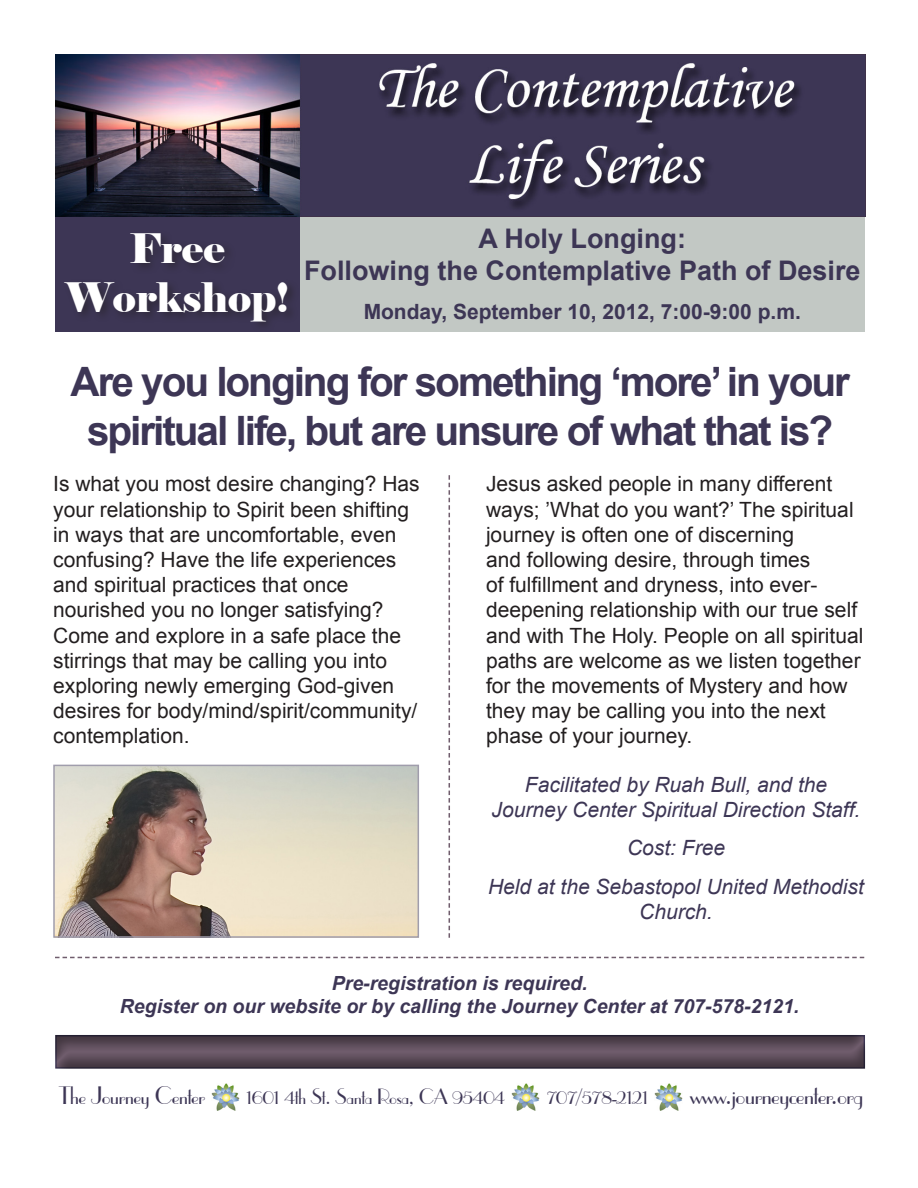
<style>
.page{position:relative;width:918px;height:1188px;background:#fff}
.page>*{position:absolute;margin:0;border:0;box-sizing:border-box;transform-origin:0 0}
.t1{font:700 40.5px/48.6px "Arial";letter-spacing:-.05em;color:#3d3655;text-align:center}
.t2{font:40.5px/48.6px "Elephant";color:#fff;text-align:center}
.t3{font:700 27px "Arial";color:#3d3655}
.t4{font:27px "Parisian BT";letter-spacing:-.03em;color:#3d3655}
.t5{font:24px "Parisian BT";letter-spacing:-.03em;color:#3d3655}
.t6{font:21px/25.2px "Arial";color:#231f20}
.t7{font:italic 21px/25.2px "Arial";color:#3d3655;text-align:center}
.t8{font:21px "Parisian BT";letter-spacing:-.03em;color:#3d3655}
.t9{font:700 21px "Arial";color:#3d3655}
.t10{font:italic 700 19.5px "Arial";color:#3d3655}
</style>
<div class="page">
<div style="left:300px;top:217px;width:565px;height:115px;background:#c2c8c4"></div>
<div style="left:55px;top:216px;width:244px;height:116px;background:#3d3655"></div>
<img style="left:55px;top:55px;width:810px;height:162px">
<img style="left:211px;top:1083px;width:29px;height:27px">
<img style="left:511px;top:1083px;width:29px;height:27px">
<img style="left:654px;top:1083px;width:29px;height:27px">
<div style="left:54px;top:1033px;width:813px;height:37px;background:#231f20;opacity:.5"></div>
<svg style="left:55px;top:957px;width:809px;height:1px"></svg>
<div style="left:63px;top:230px;width:236px;height:103px;background:#231f20;opacity:.5"></div>
<svg style="left:449px;top:475px;width:1px;height:463px"></svg>
<img style="left:56px;top:768px;width:360px;height:167px">
<div style="left:53px;top:765px;width:366px;height:173px;border:2px solid #a09dac"></div>
<p class="t2" style="left:65px;top:225px;width:226px">Free<br>Workshop!</p>
<p class="t3" style="left:479px;top:220px;width:209px">A Holy Longing:</p>
<p class="t3" style="left:304px;top:252px;width:558px">Following the Contemplative Path of Desire</p>
<p class="t9" style="left:364px;top:297px;width:439px">Monday, September 10, 2012, 7:00-9:00 p.m.</p>
<p class="t1" style="left:71px;top:359px;width:781px">Are you longing for something ‘more’ in your spiritual life, but are unsure of what that is?</p>
<p class="t6" style="left:53px;top:472px;width:368px">Is what you most desire changing? Has your relationship to Spirit been shifting in ways that are uncomfortable, even confusing? Have the life experiences and spiritual practices that once nourished you no longer satisfying?<br>Come and explore in a safe place the stirrings that may be calling you into exploring newly emerging God-given desires for body/mind/spirit/community/ contemplation.</p>
<p class="t6" style="left:486px;top:472px;width:379px">Jesus asked people in many different ways; ’What do you want?’ The spiritual journey is often one of discerning<br>and following desire, through times<br>of fulfillment and dryness, into ever&shy;deepening relationship with our true self and with The Holy. People on all spiritual paths are welcome as we listen together for the movements of Mystery and how they may be calling you into the next phase of your journey.</p>
<p class="t7" style="left:492px;top:772px;width:370px">Facilitated by Ruah Bull, and the<br>Journey Center Spiritual Direction Staff.</p>
<p class="t7" style="left:627px;top:836px;width:100px">Cost: Free</p>
<p class="t7" style="left:488px;top:874px;width:377px">Held at the Sebastopol United Methodist<br>Church.</p>
<p class="t10" style="left:332px;top:970px;width:257px">Pre-registration is required.</p>
<p class="t10" style="left:120px;top:993px;width:681px">Register on our website or by calling the Journey Center at 707-578-2121.</p>
<p class="t5" style="left:59px;top:1080px;width:148px">The Journey Center</p>
<p class="t8" style="left:246px;top:1083px;width:260px">1601 4th St. Santa Rosa, CA 95404</p>
<p class="t8" style="left:546px;top:1083px;width:103px">707/578-2121</p>
<p class="t4" style="left:690px;top:1077px;width:175px">www.journeycenter.org</p>
</div>
